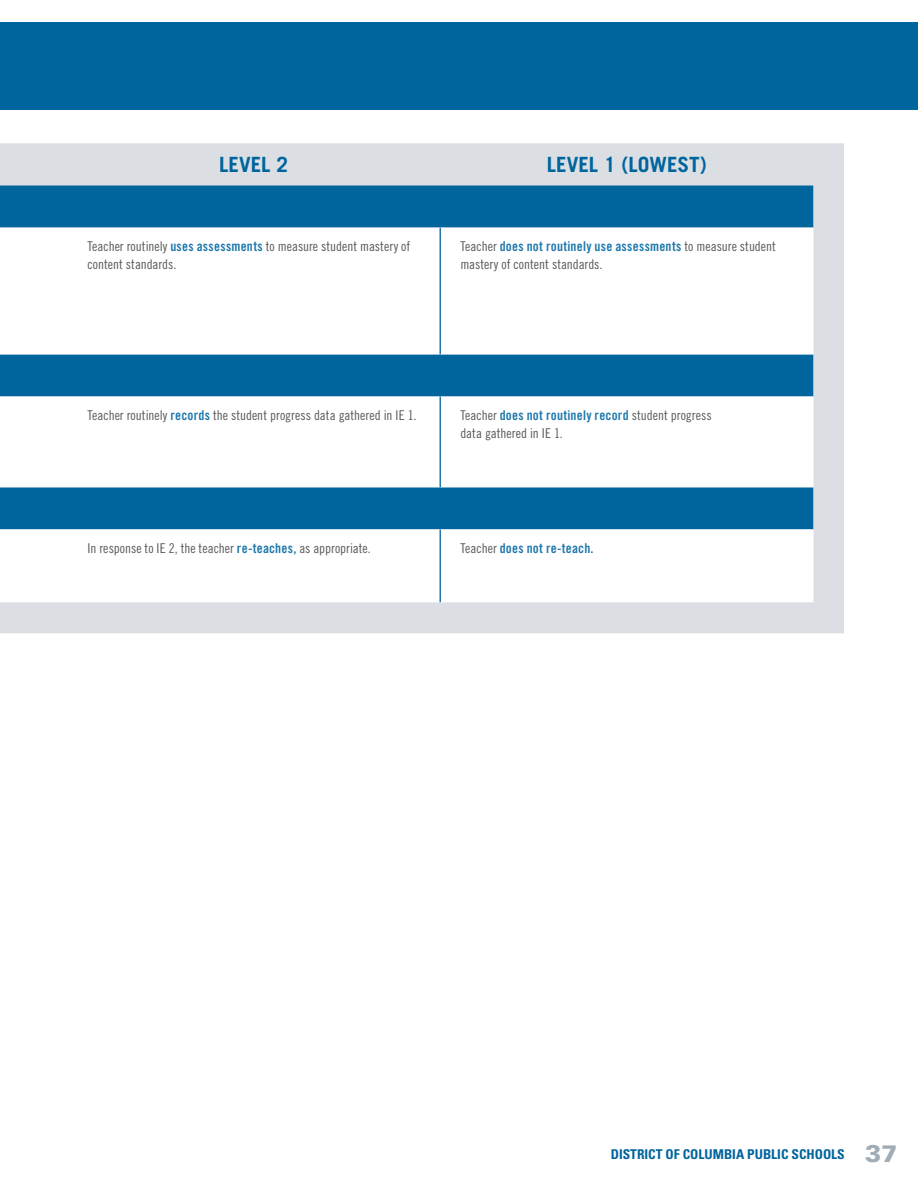
<style>
.page{position:relative;width:918px;height:1188px;background:#fff}
.page>*{position:absolute;margin:0;border:0;box-sizing:border-box;transform-origin:0 0}
.t1{font:700 21px "Trade Gothic LT Std";color:#00649d}
.t2{font:13.5px/18px "Trade Gothic LT Std Cn 18";color:#58595b}
.t3{font:13.5px "Trade Gothic LT Std Bd Cn 20";letter-spacing:.02em;color:#1e78ab}
.t4{font:700 condensed 13.5px "Univers LT Std";color:#00649d}
.s1{font-family:"Trade Gothic LT Std Bd Cn 20";color:#1e78ab}
.s2{font-family:"Trade Gothic LT Std Cn 18";color:#58595b}
.s3{font-weight:900;font-stretch:normal;font-size:24px;color:#a0adb7}
</style>
<div class="page">
<div style="left:0;top:23px;width:918px;height:87px;background:#00649d"></div>
<div style="left:0;top:143px;width:844px;height:490px;background:#dbdfe3"></div>
<div style="left:0;top:185px;width:813px;height:43px;background:#00649d"></div>
<svg style="left:0;top:228px;width:813px;height:374px"></svg>
<hr style="left:439px;top:228px;width:2px;height:126px;background:#1e78ab">
<hr style="left:439px;top:397px;width:2px;height:90px;background:#1e78ab">
<hr style="left:439px;top:529px;width:2px;height:73px;background:#1e78ab">
<h1 class="t1" style="left:219px;top:152px;width:70px">LEVEL 2</h1>
<h1 class="t1" style="left:547px;top:152px;width:161px">LEVEL 1 (LOWEST)</h1>
<p class="t2" style="left:87px;top:237px;width:324px">Teacher routinely <span class="s1">uses assessments</span> to measure student mastery of content standards.</p>
<p class="t3" style="left:460px;top:238px;width:317px"><span class="s2">Teacher</span> does not routinely use assessments <span class="s2">to measure student</span></p>
<p class="t2" style="left:460px;top:255px;width:144px">mastery of content standards.</p>
<p class="t2" style="left:87px;top:406px;width:331px">Teacher routinely <span class="s1">records</span> the student progress data gathered in IE 1.</p>
<p class="t2" style="left:460px;top:406px;width:253px">Teacher <span class="s1">does not routinely record</span> student progress data gathered in IE 1.</p>
<p class="t2" style="left:87px;top:539px;width:285px">In response to IE 2, the teacher <span class="s1">re-teaches,</span> as appropriate.</p>
<p class="t3" style="left:460px;top:540px;width:135px"><span class="s2">Teacher</span> does not re-teach.</p>
<p class="t4" style="left:611px;top:1145px;width:288px">DISTRICT OF COLUMBIA PUBLIC SCHOOLS <span class="s3">37</span></p>
</div>
